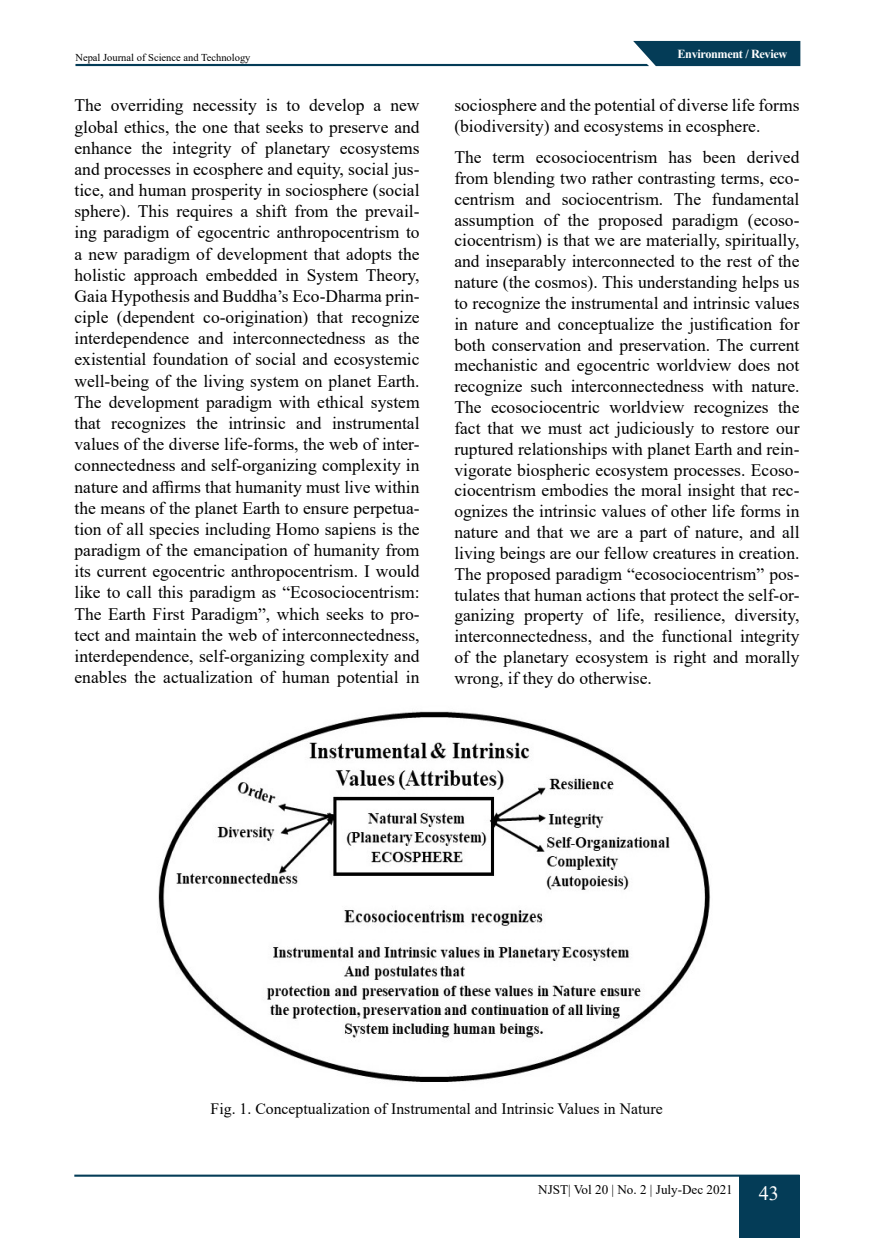
<style>
.page{position:relative;width:874px;height:1241px;background:#fff}
.page>*{position:absolute;margin:0;border:0;box-sizing:border-box;transform-origin:0 0}
.t1{font:20.12px "Times New Roman";color:#fff}
.t2{font:17.5px/21.2px "Times New Roman";color:#000;text-align:justify}
.t3{font:15.75px "Times New Roman";color:#000}
.t4{font:13.12px "Times New Roman";color:#000}
.t5{font:700 12.25px "Times New Roman";letter-spacing:-.03em;color:#fff}
.t6{font:10.5px "Times New Roman";color:#000}
</style>
<div class="page">
<svg style="left:75px;top:41px;width:725px;height:25px"></svg>
<div style="left:738px;top:1174px;width:61px;height:63px;background:#043c57"></div>
<hr style="left:74px;top:1174px;width:725px;height:2px;background:#043c57">
<img style="left:158px;top:711px;width:552px;height:371px">
<p class="t6" style="left:75px;top:50px;width:176px">Nepal Journal of Science and Technology</p>
<p class="t5" style="left:677px;top:45px;width:111px">Environment / Review</p>
<p class="t2" style="left:74px;top:94px;width:346px">The overriding necessity is to develop a new global ethics, the one that seeks to preserve and enhance the integrity of planetary ecosystems and processes in ecosphere and equity, social jus&shy;tice, and human prosperity in sociosphere (social sphere). This requires a shift from the prevail&shy;ing paradigm of egocentric anthropocentrism to a new paradigm of development that adopts the holistic approach embedded in System Theory, Gaia Hypothesis and Buddha’s Eco-Dharma prin&shy;ciple (dependent co-origination) that recognize interdependence and interconnectedness as the existential foundation of social and ecosystemic well-being of the living system on planet Earth.<br>The development paradigm with ethical system that recognizes the intrinsic and instrumental values of the diverse life-forms, the web of inter&shy;connectedness and self-organizing complexity in nature and affirms that humanity must live within the means of the planet Earth to ensure perpetua&shy;tion of all species including Homo sapiens is the paradigm of the emancipation of humanity from its current egocentric anthropocentrism. I would like to call this paradigm as “Ecosociocentrism:<br>The Earth First Paradigm”, which seeks to pro&shy;tect and maintain the web of interconnectedness, interdependence, self-organizing complexity and enables the actualization of human potential in</p>
<p class="t2" style="left:454px;top:95px;width:346px">sociosphere and the potential of diverse life forms (biodiversity) and ecosystems in ecosphere.</p>
<p class="t2" style="left:454px;top:146px;width:346px">The term ecosociocentrism has been derived from blending two rather contrasting terms, eco&shy;centrism and sociocentrism. The fundamental assumption of the proposed paradigm (ecoso&shy;ciocentrism) is that we are materially, spiritually, and inseparably interconnected to the rest of the nature (the cosmos). This understanding helps us to recognize the instrumental and intrinsic values in nature and conceptualize the justification for both conservation and preservation. The current mechanistic and egocentric worldview does not recognize such interconnectedness with nature.<br>The ecosociocentric worldview recognizes the fact that we must act judiciously to restore our ruptured relationships with planet Earth and rein&shy;vigorate biospheric ecosystem processes. Ecoso&shy;ciocentrism embodies the moral insight that rec&shy;ognizes the intrinsic values of other life forms in nature and that we are a part of nature, and all living beings are our fellow creatures in creation.<br>The proposed paradigm “ecosociocentrism” pos&shy;tulates that human actions that protect the self-or&shy;ganizing property of life, resilience, diversity, interconnectedness, and the functional integrity of the planetary ecosystem is right and morally wrong, if they do otherwise.</p>
<p class="t3" style="left:210px;top:1097px;width:453px">Fig. 1. Conceptualization of Instrumental and Intrinsic Values in Nature</p>
<p class="t4" style="left:538px;top:1180px;width:196px">NJST| Vol 20 | No. 2 | July-Dec 2021</p>
<p class="t1" style="left:758px;top:1178px;width:22px">43</p>
</div>
